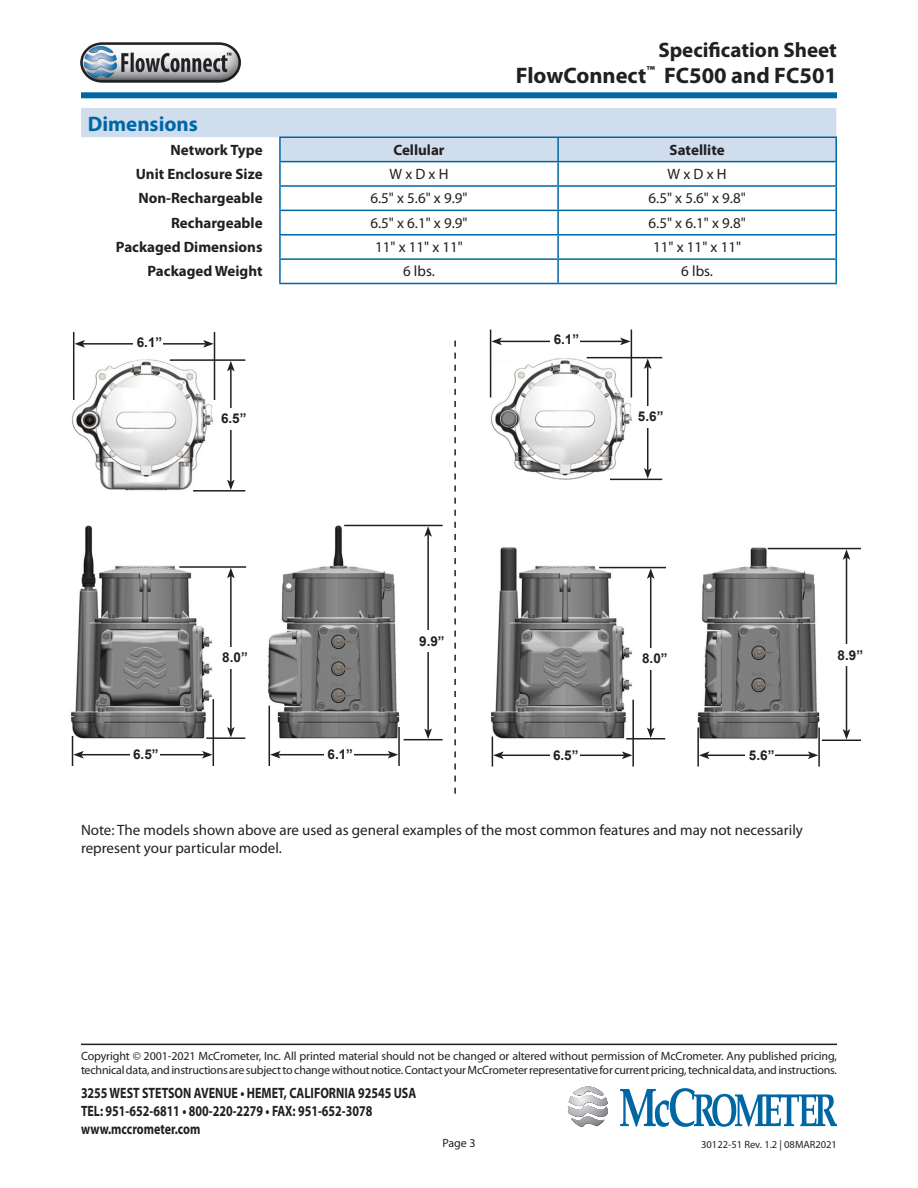
<style>
.page{position:relative;width:918px;height:1188px;background:#fff}
.page>*{position:absolute;margin:0;border:0;box-sizing:border-box;transform-origin:0 0}
.t1{font:700 22.5px "Myriad Pro";color:#231f20}
.t2{font:700 21px "Myriad Pro";color:#231f20}
.Heading_2{font:700 21px "Myriad Pro";color:#0067a5}
.t3{font:15px/18px "Myriad Pro";color:#231f20}
.t4{font:700 15px/18px "Myriad Pro";color:#231f20;scale:.8 1}
.t5{font:700 15px "Myriad Pro";color:#231f20}
.t6{font:700 13.5px "Arial";color:#231f20}
.t7{font:12px/14.4px "Myriad Pro";letter-spacing:-.02em;color:#231f20}
.t8{font:10.5px "Myriad Pro";color:#231f20}
</style>
<div class="page">
<div style="left:81px;top:92px;width:756px;height:6px;background:#0066a4"></div>
<img style="left:80px;top:42px;width:161px;height:41px">
<svg style="left:568px;top:1087px;width:40px;height:40px"></svg>
<svg style="left:620px;top:1088px;width:217px;height:39px"></svg>
<hr style="left:81px;top:1044px;width:756px;height:1px;background:#231f20">
<svg style="left:81px;top:108px;width:756px;height:175px"></svg>
<hr style="left:279px;top:283px;width:279px;height:1px;background:#0067a5">
<hr style="left:558px;top:283px;width:279px;height:1px;background:#0067a5">
<hr style="left:279px;top:136px;width:279px;height:2px;background:#0067a5">
<hr style="left:279px;top:138px;width:2px;height:23px;background:#0067a5">
<hr style="left:558px;top:136px;width:279px;height:2px;background:#0067a5">
<hr style="left:279px;top:161px;width:279px;height:1px;background:#0067a5">
<hr style="left:558px;top:161px;width:279px;height:1px;background:#0067a5">
<img style="left:71px;top:341px;width:761px;height:426px">
<hr style="left:73px;top:332px;width:1px;height:68px;background:#231f20">
<hr style="left:490px;top:330px;width:1px;height:68px;background:#231f20">
<hr style="left:213px;top:699px;width:1px;height:67px;background:#231f20">
<hr style="left:632px;top:700px;width:2px;height:67px;background:#231f20">
<hr style="left:398px;top:727px;width:2px;height:39px;background:#231f20">
<hr style="left:170px;top:359px;width:75px;height:2px;background:#231f20">
<hr style="left:587px;top:357px;width:75px;height:1px;background:#231f20">
<hr style="left:179px;top:566px;width:67px;height:2px;background:#231f20">
<hr style="left:599px;top:567px;width:67px;height:1px;background:#231f20">
<hr style="left:344px;top:525px;width:99px;height:1px;background:#231f20">
<hr style="left:768px;top:548px;width:93px;height:1px;background:#231f20">
<hr style="left:214px;top:332px;width:1px;height:68px;background:#231f20">
<hr style="left:631px;top:330px;width:1px;height:68px;background:#231f20">
<hr style="left:72px;top:736px;width:1px;height:30px;background:#231f20">
<hr style="left:492px;top:736px;width:1px;height:31px;background:#231f20">
<hr style="left:269px;top:706px;width:1px;height:60px;background:#231f20">
<hr style="left:697px;top:728px;width:2px;height:39px;background:#231f20">
<hr style="left:818px;top:728px;width:2px;height:39px;background:#231f20">
<hr style="left:193px;top:490px;width:52px;height:2px;background:#231f20">
<hr style="left:610px;top:479px;width:52px;height:1px;background:#231f20">
<hr style="left:206px;top:737px;width:39px;height:2px;background:#231f20">
<hr style="left:626px;top:738px;width:39px;height:2px;background:#231f20">
<hr style="left:404px;top:739px;width:39px;height:1px;background:#231f20">
<hr style="left:822px;top:740px;width:39px;height:1px;background:#231f20">
<hr style="left:83px;top:343px;width:123px;height:2px;background:#231f20">
<svg style="left:74px;top:340px;width:11px;height:8px"></svg>
<svg style="left:203px;top:340px;width:11px;height:8px"></svg>
<hr style="left:500px;top:341px;width:122px;height:1px;background:#231f20">
<svg style="left:491px;top:338px;width:11px;height:7px"></svg>
<svg style="left:620px;top:338px;width:11px;height:7px"></svg>
<hr style="left:81px;top:754px;width:123px;height:1px;background:#231f20">
<svg style="left:202px;top:751px;width:11px;height:8px"></svg>
<svg style="left:73px;top:751px;width:11px;height:8px"></svg>
<hr style="left:501px;top:755px;width:123px;height:1px;background:#231f20">
<svg style="left:622px;top:751px;width:10px;height:8px"></svg>
<svg style="left:493px;top:751px;width:11px;height:8px"></svg>
<hr style="left:278px;top:754px;width:112px;height:1px;background:#231f20">
<svg style="left:388px;top:751px;width:10px;height:8px"></svg>
<svg style="left:270px;top:751px;width:11px;height:8px"></svg>
<hr style="left:707px;top:755px;width:103px;height:1px;background:#231f20">
<svg style="left:808px;top:751px;width:10px;height:8px"></svg>
<svg style="left:699px;top:751px;width:10px;height:8px"></svg>
<hr style="left:230px;top:369px;width:2px;height:113px;background:#231f20">
<svg style="left:227px;top:361px;width:8px;height:10px"></svg>
<svg style="left:227px;top:480px;width:8px;height:10px"></svg>
<hr style="left:647px;top:367px;width:1px;height:103px;background:#231f20">
<svg style="left:644px;top:358px;width:8px;height:11px"></svg>
<svg style="left:644px;top:468px;width:8px;height:11px"></svg>
<hr style="left:230px;top:576px;width:2px;height:153px;background:#231f20">
<svg style="left:227px;top:568px;width:8px;height:10px"></svg>
<svg style="left:227px;top:727px;width:8px;height:11px"></svg>
<hr style="left:650px;top:577px;width:1px;height:153px;background:#231f20">
<svg style="left:647px;top:568px;width:8px;height:11px"></svg>
<svg style="left:647px;top:728px;width:8px;height:10px"></svg>
<hr style="left:427px;top:534px;width:2px;height:197px;background:#231f20">
<svg style="left:424px;top:526px;width:8px;height:11px"></svg>
<svg style="left:424px;top:728px;width:8px;height:11px"></svg>
<hr style="left:846px;top:557px;width:1px;height:174px;background:#231f20">
<svg style="left:843px;top:549px;width:7px;height:11px"></svg>
<svg style="left:843px;top:729px;width:7px;height:11px"></svg>
<div style="left:227px;top:647px;width:8px;height:22px;background:#fff"></div>
<div style="left:647px;top:648px;width:8px;height:21px;background:#fff"></div>
<div style="left:424px;top:631px;width:8px;height:21px;background:#fff"></div>
<div style="left:842px;top:645px;width:8px;height:21px;background:#fff"></div>
<div style="left:227px;top:408px;width:8px;height:22px;background:#fff"></div>
<div style="left:644px;top:406px;width:8px;height:21px;background:#fff"></div>
<div style="left:134px;top:339px;width:29px;height:7px;background:#fff"></div>
<div style="left:550px;top:336px;width:30px;height:8px;background:#fff"></div>
<div style="left:130px;top:750px;width:30px;height:8px;background:#fff"></div>
<div style="left:550px;top:750px;width:29px;height:8px;background:#fff"></div>
<div style="left:325px;top:751px;width:29px;height:8px;background:#fff"></div>
<div style="left:746px;top:752px;width:29px;height:7px;background:#fff"></div>
<svg style="left:454px;top:341px;width:2px;height:453px"></svg>
<h2 class="t2" style="left:658px;top:36px;width:180px">Specification Sheet</h2>
<h1 class="t1" style="left:516px;top:61px;width:323px">FlowConnect<sup>™</sup> FC500 and FC501</h1>
<p class="Heading_2" style="left:88px;top:110px;width:112px">Dimensions</p>
<p class="t5" style="left:171px;top:140px;width:94px">Network Type</p>
<p class="t5" style="left:393px;top:140px;width:53px">Cellular</p>
<p class="t5" style="left:670px;top:140px;width:57px">Satellite</p>
<p class="t5" style="left:136px;top:164px;width:128px">Unit Enclosure Size</p>
<p class="t3" style="left:389px;top:165px;width:61px">W x D x H</p>
<p class="t3" style="left:668px;top:165px;width:61px">W x D x H</p>
<p class="t5" style="left:139px;top:188px;width:126px">Non-Rechargeable</p>
<p class="t3" style="left:370px;top:189px;width:99px">6.5" x 5.6" x 9.9"</p>
<p class="t3" style="left:649px;top:189px;width:99px">6.5" x 5.6" x 9.8"</p>
<p class="t5" style="left:171px;top:213px;width:93px">Rechargeable</p>
<p class="t3" style="left:370px;top:213px;width:99px">6.5" x 6.1" x 9.9"</p>
<p class="t3" style="left:649px;top:213px;width:99px">6.5" x 6.1" x 9.8"</p>
<p class="t5" style="left:116px;top:237px;width:148px">Packaged Dimensions</p>
<p class="t3" style="left:375px;top:238px;width:89px">11" x 11" x 11"</p>
<p class="t3" style="left:653px;top:238px;width:89px">11" x 11" x 11"</p>
<p class="t5" style="left:148px;top:262px;width:117px">Packaged Weight</p>
<p class="t3" style="left:403px;top:262px;width:33px">6 lbs.</p>
<p class="t3" style="left:681px;top:262px;width:33px">6 lbs.</p>
<p class="t6" style="left:137px;top:333px;width:27px">6.1”</p>
<p class="t6" style="left:554px;top:330px;width:27px">6.1”</p>
<p class="t6" style="left:221px;top:409px;width:27px">6.5”</p>
<p class="t6" style="left:638px;top:407px;width:27px">5.6”</p>
<p class="t6" style="left:419px;top:631px;width:27px">9.9”</p>
<p class="t6" style="left:222px;top:648px;width:27px">8.0”</p>
<p class="t6" style="left:642px;top:649px;width:27px">8.0”</p>
<p class="t6" style="left:133px;top:745px;width:27px">6.5”</p>
<p class="t6" style="left:328px;top:745px;width:27px">6.1”</p>
<p class="t6" style="left:553px;top:746px;width:27px">6.5”</p>
<p class="t6" style="left:749px;top:746px;width:27px">5.6”</p>
<p class="t3" style="left:81px;top:820px;width:723px">Note: The models shown above are used as general examples of the most common features and may not necessarily represent your particular model.</p>
<p class="t6" style="left:838px;top:645px;width:27px">8.9”</p>
<p class="t7" style="left:81px;top:1048px;width:758px">Copyright © 2001-2021 McCrometer, Inc. All printed material should not be changed or altered without permission of McCrometer. Any published pricing, technical data, and instructions are subject to change without notice. Contact your McCrometer representative for current pricing, technical data, and instructions.</p>
<p class="t4" style="left:81px;top:1083px;width:421px">3255 WEST STETSON AVENUE • HEMET, CALIFORNIA 92545 USA<br>TEL: 951-652-6811 • 800-220-2279 • FAX: 951-652-3078 www.mccrometer.com</p>
<p class="t7" style="left:442px;top:1136px;width:35px">Page 3</p>
<p class="t8" style="left:701px;top:1138px;width:137px">30122-51 Rev. 1.2 | 08MAR2021</p>
</div>
